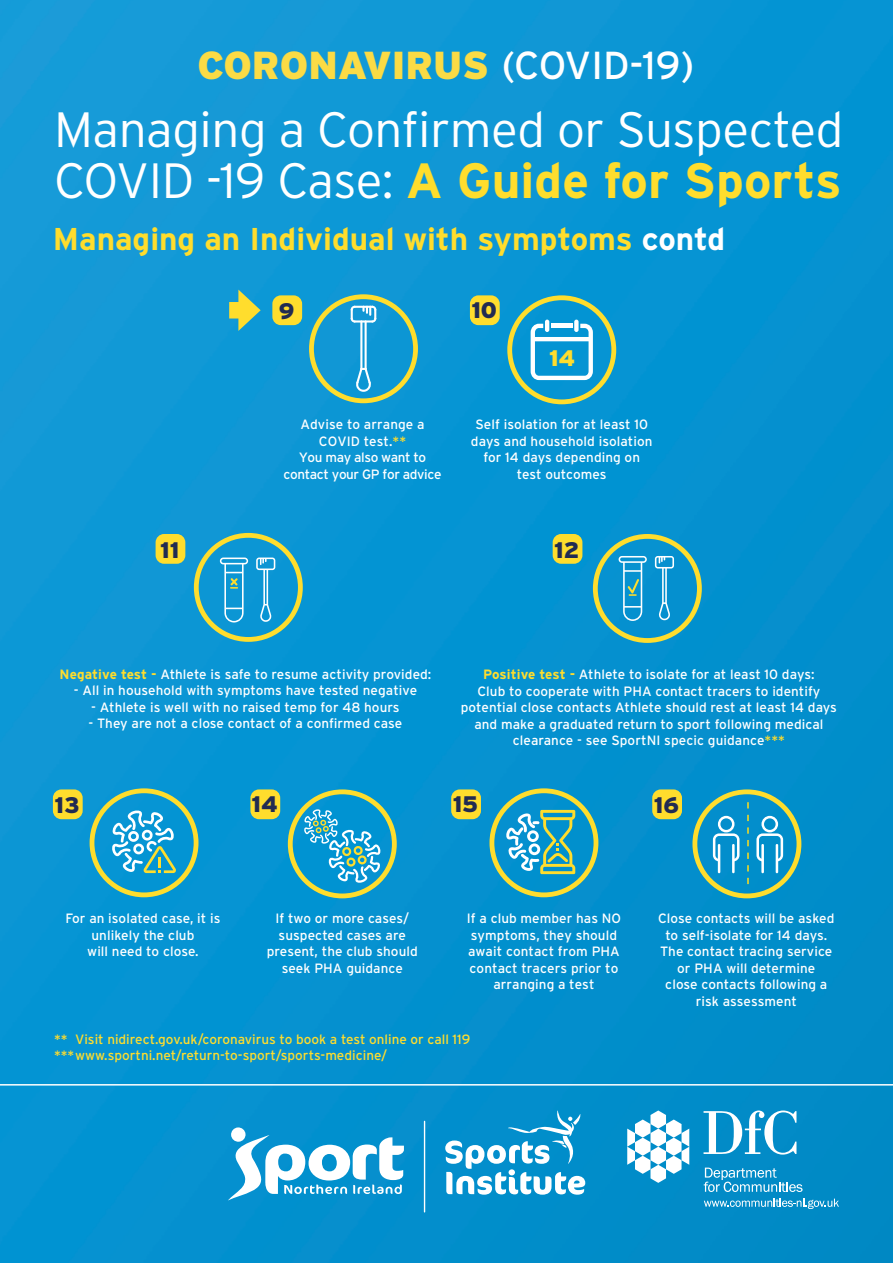
<style>
.page{position:relative;width:893px;height:1263px;background:#fff}
.page>*{position:absolute;margin:0;border:0;box-sizing:border-box;transform-origin:0 0}
.t1{font:300 49.5px/51px "Interstate";letter-spacing:-.01em;color:#fff}
.t2{font:900 39px "Interstate";color:#fbdb45}
.t3{font:700 31.5px "Interstate";color:#ffdd2d}
.t4{font:900 22.5px "Interstate";letter-spacing:.005em;color:#212b52}
.t5{font:900 22.5px "Interstate";color:#ffdd2d}
.t6{font:13.5px/16.5px "Interstate";letter-spacing:.005em;color:#fff;text-align:center}
.t7{font:13.5px/16.5px "Interstate";color:#ffdd2d}
.t8{font:13.5px/16.5px "Interstate";letter-spacing:-.03em;color:#fff;text-align:center}
.s1{font-weight:400;color:#fff}
.s2{font-weight:700;color:#ffdd2d}
.s3{color:#fff}
.s4{color:#ffdd2d}
</style>
<div class="page">
<img style="left:0;top:0;width:893px;height:1263px">
<svg style="left:627px;top:1110px;width:62px;height:73px"></svg>
<svg style="left:703px;top:1110px;width:93px;height:44px"></svg>
<svg style="left:704px;top:1198px;width:135px;height:11px"></svg>
<svg style="left:704px;top:1167px;width:99px;height:25px;background:#39a4d2"></svg>
<hr style="left:0;top:1084px;width:893px;height:1px;background:#fff">
<div style="left:272px;top:295px;width:30px;height:30px;background:#ffdd2d;border-radius:9px"></div>
<div style="left:470px;top:295px;width:30px;height:30px;background:#ffdd2d;border-radius:9px"></div>
<div style="left:156px;top:534px;width:29px;height:30px;background:#ffdd2d;border-radius:9px"></div>
<div style="left:553px;top:534px;width:29px;height:30px;background:#ffdd2d;border-radius:9px"></div>
<div style="left:309px;top:294px;width:109px;height:109px;border:5px solid #ffdd2d;border-radius:50%"></div>
<div style="left:507px;top:295px;width:109px;height:109px;border:5px solid #ffdd2d;border-radius:50%"></div>
<div style="left:194px;top:533px;width:109px;height:109px;border:5px solid #ffdd2d;border-radius:50%"></div>
<div style="left:593px;top:534px;width:109px;height:109px;border:5px solid #ffdd2d;border-radius:50%"></div>
<div style="left:53px;top:789px;width:30px;height:30px;background:#ffdd2d;border-radius:9px"></div>
<div style="left:250px;top:789px;width:30px;height:30px;background:#ffdd2d;border-radius:9px"></div>
<div style="left:451px;top:789px;width:30px;height:30px;background:#ffdd2d;border-radius:9px"></div>
<div style="left:652px;top:789px;width:30px;height:30px;background:#ffdd2d;border-radius:9px"></div>
<div style="left:90px;top:788px;width:108px;height:109px;border:5px solid #ffdd2d;border-radius:50%"></div>
<div style="left:288px;top:789px;width:109px;height:109px;border:5px solid #ffdd2d;border-radius:50%"></div>
<div style="left:489px;top:788px;width:109px;height:109px;border:5px solid #ffdd2d;border-radius:50%"></div>
<div style="left:692px;top:789px;width:109px;height:109px;border:5px solid #ffdd2d;border-radius:50%"></div>
<div style="left:229px;top:302px;width:18px;height:16px;background:#ffdd2d"></div>
<svg style="left:238px;top:290px;width:23px;height:41px"></svg>
<div style="left:574px;top:320px;width:5px;height:12px;background:#fff;border-radius:2px"></div>
<svg style="left:531px;top:324px;width:62px;height:56px"></svg>
<hr style="left:551px;top:324px;width:21px;height:4px;background:#fff">
<hr style="left:545px;top:320px;width:4px;height:12px;background:#fff;border-radius:2px">
<hr style="left:365px;top:320px;width:2px;height:50px;background:#fff">
<hr style="left:360px;top:320px;width:2px;height:50px;background:#fff">
<svg style="left:356px;top:368px;width:16px;height:24px"></svg>
<svg style="left:351px;top:306px;width:25px;height:17px"></svg>
<svg style="left:256px;top:557px;width:19px;height:65px"></svg>
<svg style="left:220px;top:557px;width:28px;height:65px;background:#3eaad7"></svg>
<svg style="left:655px;top:556px;width:19px;height:64px"></svg>
<svg style="left:619px;top:556px;width:28px;height:65px;background:#3ba7d3"></svg>
<svg style="left:112px;top:810px;width:64px;height:63px"></svg>
<svg style="left:304px;top:809px;width:77px;height:74px;background:#39a9cf"></svg>
<svg style="left:506px;top:810px;width:69px;height:64px;background:#56aeb7"></svg>
<hr style="left:718px;top:844px;width:2px;height:29px;background:#fff">
<hr style="left:732px;top:844px;width:3px;height:29px;background:#fff">
<svg style="left:713px;top:816px;width:26px;height:45px"></svg>
<hr style="left:761px;top:844px;width:3px;height:29px;background:#fff">
<hr style="left:776px;top:844px;width:2px;height:29px;background:#fff">
<svg style="left:756px;top:816px;width:27px;height:45px"></svg>
<svg style="left:747px;top:802px;width:2px;height:82px"></svg>
<hr style="left:424px;top:1121px;width:1px;height:91px;background:#fff">
<svg style="left:228px;top:1135px;width:176px;height:65px"></svg>
<div style="left:231px;top:1127px;width:15px;height:15px;background:#fff;border-radius:50%"></div>
<svg style="left:445px;top:1110px;width:140px;height:85px"></svg>
<h2 class="t2" style="left:198px;top:43px;width:498px">CORONAVIRUS <span class="s1">(COVID-19)</span></h2>
<h1 class="t1" style="left:54px;top:104px;width:791px">Managing a Confirmed or Suspected<br>COVID -19 Case: <span class="s2">A Guide for Sports</span></h1>
<h3 class="t3" style="left:53px;top:221px;width:674px">Managing an Individual with symptoms <span class="s3">contd</span></h3>
<h3 class="t4" style="left:279px;top:298px;width:17px">9</h3>
<h3 class="t4" style="left:471px;top:297px;width:27px">10</h3>
<h3 class="t5" style="left:549px;top:345px;width:28px">14</h3>
<p class="t8" style="left:283px;top:416px;width:159px">Advise to arrange a<br>COVID test.<span class="s4">**<br></span>You may also want to contact your GP for advice</p>
<p class="t6" style="left:471px;top:416px;width:183px">Self isolation for at least 10 days and household isolation for 14 days depending on test outcomes</p>
<h3 class="t4" style="left:160px;top:537px;width:21px">11</h3>
<h3 class="t4" style="left:554px;top:537px;width:27px">12</h3>
<p class="t6" style="left:60px;top:666px;width:373px"><span class="s2">Negative test -</span> Athlete is safe to resume activity provided:</p>
<p class="t6" style="left:74px;top:682px;width:345px">- All in household with symptoms have tested negative</p>
<p class="t6" style="left:91px;top:699px;width:310px">- Athlete is well with no raised temp for 48 hours</p>
<p class="t6" style="left:89px;top:715px;width:315px">- They are not a close contact of a confirmed case</p>
<p class="t6" style="left:461px;top:666px;width:378px"><span class="s2">Positive test -</span> Athlete to isolate for at least 10 days:<br>Club to cooperate with PHA contact tracers to identify potential close contacts Athlete should rest at least 14 days and make a graduated return to sport following medical clearance - see SportNI specic guidance<span class="s4">***</span></p>
<h3 class="t4" style="left:55px;top:792px;width:26px">13</h3>
<h3 class="t4" style="left:252px;top:791px;width:28px">14</h3>
<h3 class="t4" style="left:453px;top:791px;width:27px">15</h3>
<h3 class="t4" style="left:654px;top:792px;width:27px">16</h3>
<p class="t6" style="left:66px;top:910px;width:156px">For an isolated case, it is unlikely the club<br>will need to close.</p>
<p class="t6" style="left:267px;top:910px;width:152px">If two or more cases/ suspected cases are present, the club should seek PHA guidance</p>
<p class="t6" style="left:467px;top:910px;width:156px">If a club member has NO symptoms, they should await contact from PHA contact tracers prior to arranging a test</p>
<p class="t6" style="left:658px;top:910px;width:178px">Close contacts will be asked to self-isolate for 14 days.<br>The contact tracing service or PHA will determine<br>close contacts following a risk assessment</p>
<p class="t7" style="left:54px;top:1030px;width:418px">** Visit nidirect.gov.uk/coronavirus to book a test online or call 119 *** www.sportni.net/return-to-sport/sports-medicine/</p>
</div>
